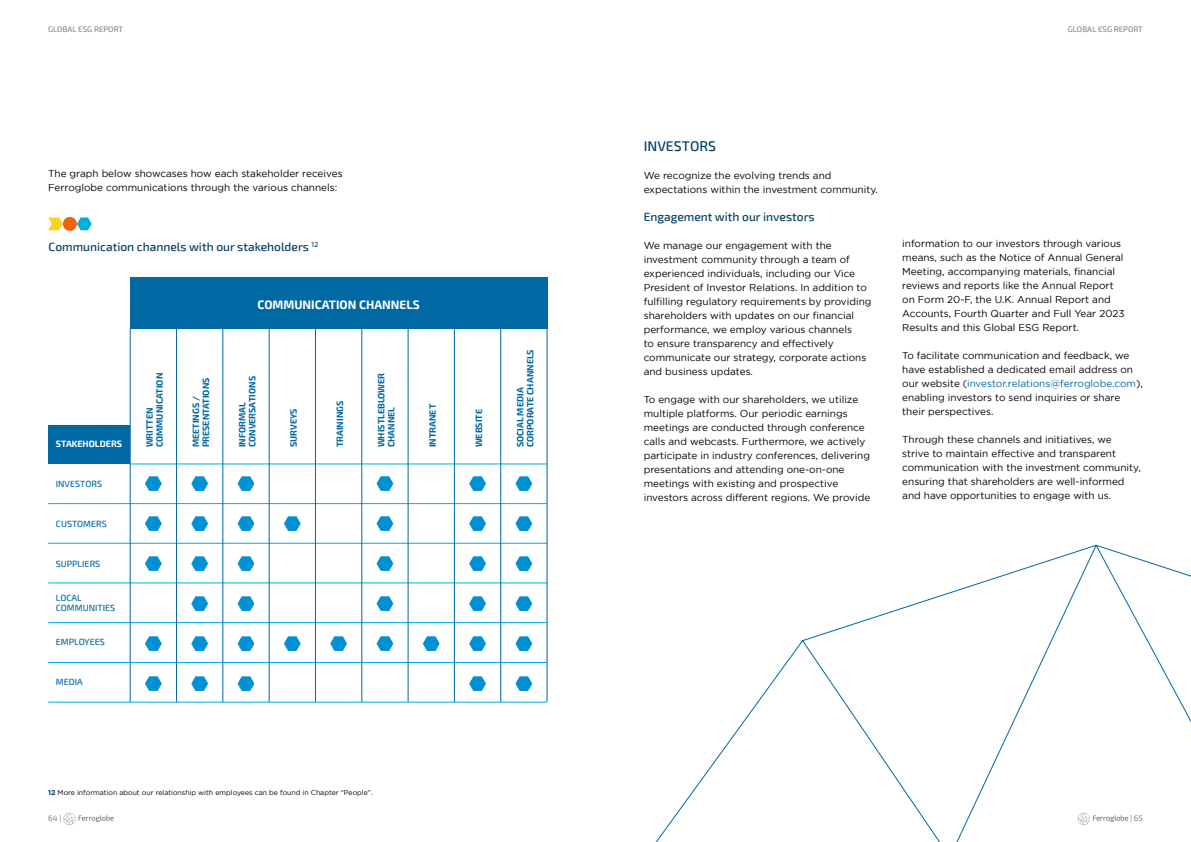
<style>
.page{position:relative;width:1191px;height:842px;background:#fff}
.page>*{position:absolute;margin:0;border:0;box-sizing:border-box;transform-origin:0 0}
.t1{font:500 14px "Exo 2";color:#003a5e}
.t2{font:500 12px "Exo 2";color:#003a5e}
.t3{font:700 12px "Exo 2";color:#fff}
.t4{font:10px/14px "Gotham";color:#000}
.t5{font:700 9px/10px "Exo 2";color:#0068a3}
.t6{font:500 9px/10px "Exo 2";color:#0068a3}
.t7{font:700 9px "Exo 2";color:#fff}
.t8{font:500 8px "Exo 2";color:#878787}
.t9{font:7px "Gotham";color:#000}
.s1{font-weight:700;color:#003a5e}
.s2{color:#0068a3}
</style>
<div class="page">
<div style="left:48px;top:426px;width:82px;height:38px;background:#0068a3"></div>
<div style="left:130px;top:277px;width:417px;height:52px;background:#0068a3"></div>
<svg style="left:191px;top:476px;width:17px;height:15px"></svg>
<svg style="left:191px;top:516px;width:17px;height:15px"></svg>
<svg style="left:191px;top:556px;width:17px;height:15px"></svg>
<svg style="left:191px;top:596px;width:17px;height:15px"></svg>
<svg style="left:191px;top:636px;width:17px;height:15px"></svg>
<svg style="left:191px;top:676px;width:17px;height:15px"></svg>
<svg style="left:237px;top:476px;width:17px;height:15px"></svg>
<svg style="left:237px;top:516px;width:17px;height:15px"></svg>
<svg style="left:237px;top:556px;width:17px;height:15px"></svg>
<svg style="left:237px;top:596px;width:17px;height:15px"></svg>
<svg style="left:237px;top:636px;width:17px;height:15px"></svg>
<svg style="left:237px;top:676px;width:17px;height:15px"></svg>
<svg style="left:284px;top:516px;width:17px;height:15px"></svg>
<svg style="left:284px;top:636px;width:17px;height:15px"></svg>
<svg style="left:330px;top:636px;width:17px;height:15px"></svg>
<svg style="left:423px;top:636px;width:17px;height:15px"></svg>
<svg style="left:376px;top:476px;width:17px;height:15px"></svg>
<svg style="left:376px;top:516px;width:17px;height:15px"></svg>
<svg style="left:376px;top:556px;width:17px;height:15px"></svg>
<svg style="left:376px;top:596px;width:17px;height:15px"></svg>
<svg style="left:376px;top:636px;width:17px;height:15px"></svg>
<svg style="left:469px;top:476px;width:17px;height:15px"></svg>
<svg style="left:469px;top:516px;width:17px;height:15px"></svg>
<svg style="left:469px;top:556px;width:17px;height:15px"></svg>
<svg style="left:469px;top:596px;width:17px;height:15px"></svg>
<svg style="left:469px;top:636px;width:17px;height:15px"></svg>
<svg style="left:469px;top:676px;width:17px;height:15px"></svg>
<svg style="left:515px;top:476px;width:17px;height:15px"></svg>
<svg style="left:515px;top:516px;width:17px;height:15px"></svg>
<svg style="left:515px;top:556px;width:17px;height:15px"></svg>
<svg style="left:515px;top:596px;width:17px;height:15px"></svg>
<svg style="left:515px;top:636px;width:17px;height:15px"></svg>
<svg style="left:515px;top:676px;width:17px;height:15px"></svg>
<svg style="left:145px;top:476px;width:17px;height:15px"></svg>
<svg style="left:145px;top:516px;width:17px;height:15px"></svg>
<svg style="left:145px;top:556px;width:17px;height:15px"></svg>
<svg style="left:145px;top:636px;width:17px;height:15px"></svg>
<svg style="left:145px;top:676px;width:17px;height:15px"></svg>
<hr style="left:130px;top:464px;width:417px;height:1px;background:#00b0da">
<hr style="left:48px;top:503px;width:499px;height:1px;background:#00b0da">
<hr style="left:48px;top:543px;width:499px;height:1px;background:#00b0da">
<hr style="left:48px;top:583px;width:499px;height:1px;background:#00b0da">
<hr style="left:48px;top:622px;width:499px;height:1px;background:#00b0da">
<hr style="left:48px;top:662px;width:499px;height:1px;background:#00b0da">
<hr style="left:48px;top:702px;width:499px;height:1px;background:#00b0da">
<hr style="left:130px;top:329px;width:1px;height:373px;background:#0068a3">
<hr style="left:547px;top:329px;width:1px;height:373px;background:#0068a3">
<hr style="left:500px;top:329px;width:1px;height:373px;background:#0068a3">
<hr style="left:454px;top:329px;width:1px;height:373px;background:#0068a3">
<hr style="left:408px;top:329px;width:1px;height:373px;background:#0068a3">
<hr style="left:361px;top:329px;width:1px;height:373px;background:#0068a3">
<hr style="left:315px;top:329px;width:1px;height:373px;background:#0068a3">
<hr style="left:269px;top:329px;width:1px;height:373px;background:#0068a3">
<hr style="left:223px;top:329px;width:1px;height:373px;background:#0068a3">
<hr style="left:176px;top:329px;width:1px;height:373px;background:#0068a3">
<svg style="left:655px;top:544px;width:536px;height:298px"></svg>
<svg style="left:48px;top:217px;width:15px;height:13px"></svg>
<svg style="left:77px;top:217px;width:15px;height:13px"></svg>
<div style="left:63px;top:217px;width:14px;height:14px;background:#ec6608;border-radius:50%"></div>
<svg style="left:63px;top:813px;width:51px;height:12px"></svg>
<svg style="left:1077px;top:813px;width:51px;height:12px"></svg>
<p class="t8" style="left:48px;top:25px;width:76px">GLOBAL ESG REPORT</p>
<p class="t4" style="left:48px;top:166px;width:296px">The graph below showcases how each stakeholder receives<br>Ferroglobe communications through the various channels:</p>
<p class="t2" style="left:49px;top:240px;width:271px">Communication channels with our stakeholders <sup>12</sup></p>
<p class="t3" style="left:257px;top:297px;width:164px">COMMUNICATION CHANNELS</p>
<p class="t7" style="left:56px;top:439px;width:68px">STAKEHOLDERS</p>
<p class="t6" style="left:56px;top:479px;width:48px">INVESTORS</p>
<p class="t6" style="left:56px;top:519px;width:53px">CUSTOMERS</p>
<p class="t6" style="left:56px;top:559px;width:46px">SUPPLIERS</p>
<p class="t6" style="left:56px;top:593px;width:61px">LOCAL<br>COMMUNITIES</p>
<p class="t6" style="left:56px;top:637px;width:51px">EMPLOYEES</p>
<p class="t6" style="left:56px;top:677px;width:29px">MEDIA</p>
<p class="t5" style="left:145px;top:447px;width:76px;rotate:-90deg">WRITTEN<br>COMMUNICATION</p>
<p class="t5" style="left:191px;top:447px;width:71px;rotate:-90deg">MEETINGS /<br>PRESENTATIONS</p>
<p class="t5" style="left:237px;top:447px;width:73px;rotate:-90deg">INFORMAL<br>CONVERSATIONS</p>
<p class="t5" style="left:289px;top:447px;width:40px;rotate:-90deg">SURVEYS</p>
<p class="t5" style="left:335px;top:447px;width:48px;rotate:-90deg">TRAININGS</p>
<p class="t5" style="left:376px;top:447px;width:76px;rotate:-90deg">WHISTLEBLOWER<br>CHANNEL</p>
<p class="t5" style="left:428px;top:447px;width:45px;rotate:-90deg">INTRANET</p>
<p class="t5" style="left:474px;top:447px;width:40px;rotate:-90deg">WEBSITE</p>
<p class="t5" style="left:515px;top:447px;width:99px;rotate:-90deg">SOCIAL MEDIA<br>CORPORATE CHANNELS</p>
<p class="t9" style="left:48px;top:789px;width:326px"><span class="s1">12</span> More information about our relationship with employees can be found in Chapter “People”.</p>
<p class="t8" style="left:1068px;top:25px;width:76px">GLOBAL ESG REPORT</p>
<h1 class="t1" style="left:643px;top:138px;width:74px">INVESTORS</h1>
<p class="t4" style="left:643px;top:168px;width:236px">We recognize the evolving trends and expectations within the investment community.</p>
<p class="t2" style="left:643px;top:210px;width:172px">Engagement with our investors</p>
<p class="t4" style="left:643px;top:238px;width:229px">We manage our engagement with the investment community through a team of experienced individuals, including our Vice President of Investor Relations. In addition to fulfilling regulatory requirements by providing shareholders with updates on our financial performance, we employ various channels<br>to ensure transparency and effectively communicate our strategy, corporate actions and business updates.</p>
<p class="t4" style="left:643px;top:392px;width:228px">To engage with our shareholders, we utilize multiple platforms. Our periodic earnings meetings are conducted through conference calls and webcasts. Furthermore, we actively participate in industry conferences, delivering presentations and attending one-on-one meetings with existing and prospective investors across different regions. We provide</p>
<p class="t4" style="left:902px;top:236px;width:224px">information to our investors through various means, such as the Notice of Annual General Meeting, accompanying materials, financial reviews and reports like the Annual Report on Form 20-F, the U.K. Annual Report and Accounts, Fourth Quarter and Full Year 2023<br>Results and this Global ESG Report.</p>
<p class="t4" style="left:902px;top:348px;width:242px">To facilitate communication and feedback, we have established a dedicated email address on our website (<span class="s2">investor.relations@ferroglobe.com</span>), enabling investors to send inquiries or share their perspectives.</p>
<p class="t4" style="left:902px;top:432px;width:240px">Through these channels and initiatives, we strive to maintain effective and transparent communication with the investment community, ensuring that shareholders are well-informed and have opportunities to engage with us.</p>
<p class="t8" style="left:48px;top:814px;width:15px">64 |</p>
<p class="t8" style="left:1130px;top:814px;width:14px">| 65</p>
</div>
